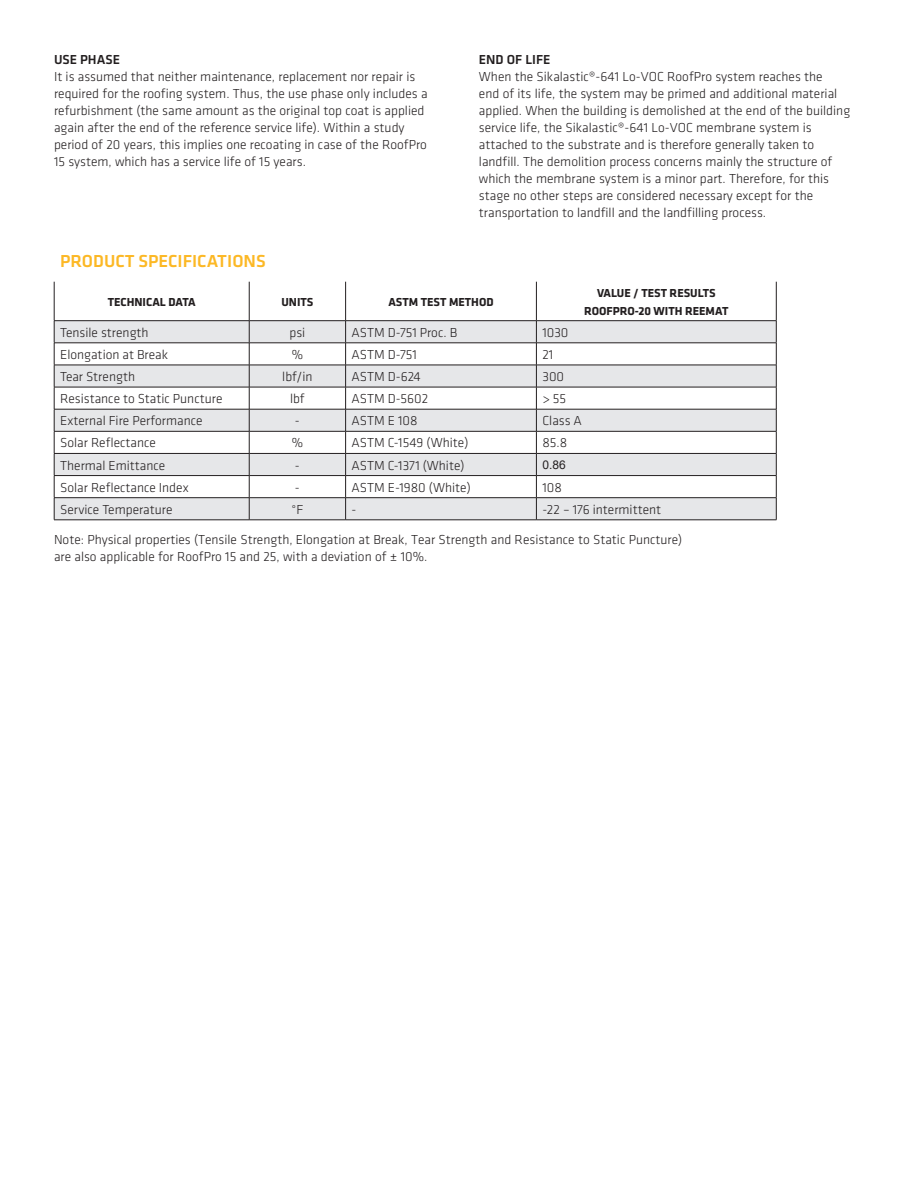
<style>
.page{position:relative;width:918px;height:1188px;background:#fff}
.page>*{position:absolute;margin:0;border:0;box-sizing:border-box;transform-origin:0 0}
.CHART_HEADER_1{font:500 18px "Klavika";color:#fcb825}
.BODY_COPY{font:300 13.5px/17px "Klavika";color:#231f20}
.Body_text{font:300 13.5px "Klavika";color:#231f20}
.BODY_COPY_with_lead{font:300 13.5px/17px "Klavika";color:#231f20}
.CHART_BODY{font:300 13.5px "Klavika";color:#231f20}
.BODY_COPY-2{font:500 13.5px "Klavika";color:#231f20}
.SUBHEAD_LEVEL_1{font:500 13.5px "Klavika";color:#231f20}
.CHART_HEADER_2{font:700 12px "Klavika";color:#231f20}
.Body_text-2{font:12px "Arial";color:#231f20}
</style>
<div class="page">
<hr style="left:54px;top:282px;width:1px;height:39px;background:#231f20">
<hr style="left:249px;top:282px;width:1px;height:39px;background:#231f20">
<hr style="left:345px;top:282px;width:1px;height:39px;background:#231f20">
<hr style="left:536px;top:282px;width:1px;height:39px;background:#231f20">
<hr style="left:776px;top:282px;width:1px;height:39px;background:#231f20">
<hr style="left:54px;top:320px;width:195px;height:1px;background:#231f20">
<hr style="left:249px;top:320px;width:97px;height:1px;background:#231f20">
<hr style="left:346px;top:320px;width:190px;height:1px;background:#231f20">
<hr style="left:536px;top:320px;width:240px;height:1px;background:#231f20">
<svg style="left:54px;top:321px;width:723px;height:199px"></svg>
<hr style="left:54px;top:520px;width:195px;height:1px;background:#231f20">
<hr style="left:249px;top:520px;width:97px;height:1px;background:#231f20">
<hr style="left:346px;top:520px;width:190px;height:1px;background:#231f20">
<hr style="left:536px;top:520px;width:240px;height:1px;background:#231f20">
<p class="SUBHEAD_LEVEL_1" style="left:54px;top:51px;width:68px">USE PHASE</p>
<p class="BODY_COPY" style="left:54px;top:68px;width:375px">It is assumed that neither maintenance, replacement nor repair is required for the roofing system. Thus, the use phase only includes a refurbishment (the same amount as the original top coat is applied again after the end of the reference service life). Within a study period of 20 years, this implies one recoating in case of the RoofPro 15 system, which has a service life of 15 years.</p>
<p class="BODY_COPY-2" style="left:479px;top:51px;width:73px">END OF LIFE</p>
<p class="BODY_COPY" style="left:479px;top:68px;width:373px">When the Sikalastic®-641 Lo-VOC RoofPro system reaches the<br>end of its life, the system may be primed and additional material applied. When the building is demolished at the end of the building service life, the Sikalastic®-641 Lo-VOC membrane system is attached to the substrate and is therefore generally taken to landfill. The demolition process concerns mainly the structure of which the membrane system is a minor part. Therefore, for this stage no other steps are considered necessary except for the transportation to landfill and the landfilling process.</p>
<p class="CHART_HEADER_1" style="left:60px;top:249px;width:207px">PRODUCT SPECIFICATIONS</p>
<p class="CHART_HEADER_2" style="left:108px;top:293px;width:90px">TECHNICAL DATA</p>
<p class="CHART_HEADER_2" style="left:281px;top:293px;width:33px">UNITS</p>
<p class="CHART_HEADER_2" style="left:388px;top:293px;width:107px">ASTM TEST METHOD</p>
<p class="CHART_HEADER_2" style="left:597px;top:284px;width:120px">VALUE / TEST RESULTS</p>
<p class="CHART_HEADER_2" style="left:584px;top:302px;width:146px">ROOFPRO-20 WITH REEMAT</p>
<p class="CHART_BODY" style="left:60px;top:324px;width:90px">Tensile strength</p>
<p class="CHART_BODY" style="left:290px;top:324px;width:17px">psi</p>
<p class="Body_text" style="left:352px;top:324px;width:107px">ASTM D-751 Proc. B</p>
<p class="CHART_BODY" style="left:542px;top:324px;width:28px">1030</p>
<p class="CHART_BODY" style="left:60px;top:346px;width:109px">Elongation at Break</p>
<p class="CHART_BODY" style="left:292px;top:346px;width:13px">%</p>
<p class="CHART_BODY" style="left:352px;top:346px;width:67px">ASTM D-751</p>
<p class="CHART_BODY" style="left:542px;top:346px;width:12px">21</p>
<p class="CHART_BODY" style="left:60px;top:368px;width:76px">Tear Strength</p>
<p class="CHART_BODY" style="left:282px;top:368px;width:32px">lbf/in</p>
<p class="Body_text" style="left:352px;top:368px;width:71px">ASTM D-624</p>
<p class="Body_text" style="left:542px;top:368px;width:23px">300</p>
<p class="CHART_BODY" style="left:60px;top:391px;width:164px">Resistance to Static Puncture</p>
<p class="CHART_BODY" style="left:290px;top:391px;width:16px">lbf</p>
<p class="CHART_BODY" style="left:352px;top:391px;width:78px">ASTM D-5602</p>
<p class="CHART_BODY" style="left:542px;top:391px;width:25px">&gt; 55</p>
<p class="CHART_BODY" style="left:60px;top:413px;width:144px">External Fire Performance</p>
<p class="CHART_BODY" style="left:295px;top:413px;width:6px">-</p>
<p class="Body_text" style="left:352px;top:413px;width:67px">ASTM E 108</p>
<p class="Body_text" style="left:542px;top:413px;width:41px">Class A</p>
<p class="Body_text" style="left:60px;top:435px;width:97px">Solar Reflectance</p>
<p class="CHART_BODY" style="left:292px;top:435px;width:13px">%</p>
<p class="Body_text" style="left:352px;top:435px;width:118px">ASTM C-1549 (White)</p>
<p class="Body_text" style="left:542px;top:435px;width:26px">85.8</p>
<p class="Body_text" style="left:60px;top:457px;width:107px">Thermal Emittance</p>
<p class="CHART_BODY" style="left:295px;top:457px;width:6px">-</p>
<p class="Body_text" style="left:352px;top:457px;width:115px">ASTM C-1371 (White)</p>
<p class="Body_text-2" style="left:542px;top:456px;width:25px">0.86</p>
<p class="Body_text" style="left:60px;top:479px;width:130px">Solar Reflectance Index</p>
<p class="CHART_BODY" style="left:295px;top:479px;width:6px">-</p>
<p class="Body_text" style="left:352px;top:479px;width:121px">ASTM E-1980 (White)</p>
<p class="Body_text" style="left:542px;top:479px;width:21px">108</p>
<p class="Body_text" style="left:60px;top:501px;width:114px">Service Temperature</p>
<p class="Body_text" style="left:292px;top:501px;width:13px">°F</p>
<p class="Body_text" style="left:352px;top:501px;width:6px">-</p>
<p class="Body_text" style="left:542px;top:501px;width:120px">-22 – 176 intermittent</p>
<p class="BODY_COPY_with_lead" style="left:54px;top:531px;width:630px">Note: Physical properties (Tensile Strength, Elongation at Break, Tear Strength and Resistance to Static Puncture) are also applicable for RoofPro 15 and 25, with a deviation of ± 10%.</p>
</div>
